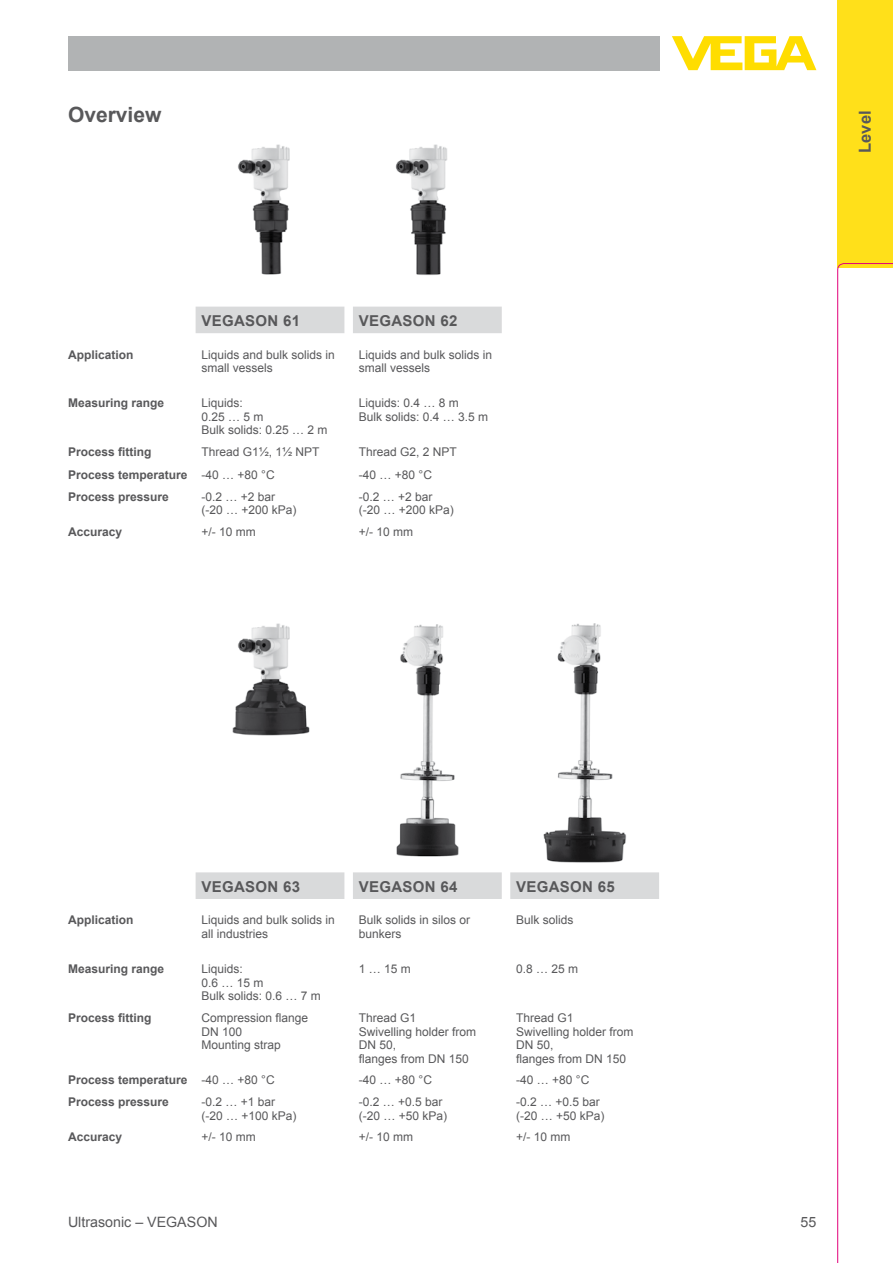
<style>
.page{position:relative;width:893px;height:1263px;background:#fff}
.page>*{position:absolute;margin:0;border:0;box-sizing:border-box;transform-origin:0 0}
.t1{font:700 21px "Arial";color:#58585a}
.t2{font:700 16.5px "Arial";color:#58585a}
.t3{font:700 15px "Arial";letter-spacing:.02em;color:#58585a}
.t4{font:14.25px "Arial";color:#58585a}
.t5{font:12px/13.5px "Arial";color:#58585a}
.t6{font:700 12px "Arial";color:#58585a}
.s1{font-weight:400}
</style>
<div class="page">
<div style="left:68px;top:36px;width:591px;height:34px;background:#b1b3b4"></div>
<svg style="left:672px;top:36px;width:144px;height:34px"></svg>
<img style="left:232px;top:623px;width:78px;height:113px">
<img style="left:395px;top:144px;width:52px;height:131px">
<img style="left:238px;top:144px;width:52px;height:131px">
<img style="left:396px;top:624px;width:63px;height:233px">
<img style="left:543px;top:623px;width:84px;height:240px">
<div style="left:838px;top:0;width:55px;height:268px;background:#ffe01a"></div>
<svg style="left:837px;top:263px;width:56px;height:1000px"></svg>
<svg style="left:196px;top:872px;width:463px;height:27px;background:#dadbdc"></svg>
<div style="left:196px;top:307px;width:306px;height:26px;background:#d9dadb"></div>
<h1 class="t1" style="left:68px;top:100px;width:95px">Overview</h1>
<p class="t3" style="left:202px;top:310px;width:100px">VEGASON 61</p>
<p class="t3" style="left:359px;top:310px;width:100px">VEGASON 62</p>
<p class="t6" style="left:68px;top:346px;width:67px">Application</p>
<p class="t5" style="left:202px;top:348px;width:135px">Liquids and bulk solids in small vessels</p>
<p class="t5" style="left:359px;top:348px;width:135px">Liquids and bulk solids in small vessels</p>
<p class="t6" style="left:68px;top:395px;width:98px">Measuring range</p>
<p class="t5" style="left:202px;top:397px;width:128px">Liquids:<br>0.25 … 5 m<br>Bulk solids: 0.25 … 2 m</p>
<p class="t5" style="left:359px;top:397px;width:131px">Liquids: 0.4 … 8 m<br>Bulk solids: 0.4 … 3.5 m</p>
<p class="t6" style="left:68px;top:444px;width:85px">Process fitting</p>
<p class="t5" style="left:202px;top:445px;width:120px">Thread G1½, 1½ NPT</p>
<p class="t5" style="left:359px;top:445px;width:100px">Thread G2, 2 NPT</p>
<p class="t6" style="left:68px;top:466px;width:208px">Process temperature <span class="s1">-40 … +80 °C</span></p>
<p class="t5" style="left:359px;top:468px;width:75px">-40 … +80 °C</p>
<p class="t6" style="left:68px;top:489px;width:102px">Process pressure</p>
<p class="t5" style="left:202px;top:490px;width:97px">-0.2 … +2 bar (-20 … +200 kPa)</p>
<p class="t5" style="left:359px;top:490px;width:97px">-0.2 … +2 bar (-20 … +200 kPa)</p>
<p class="t6" style="left:68px;top:524px;width:56px">Accuracy</p>
<p class="t5" style="left:202px;top:525px;width:56px">+/- 10 mm</p>
<p class="t5" style="left:359px;top:525px;width:56px">+/- 10 mm</p>
<p class="t3" style="left:202px;top:876px;width:100px">VEGASON 63</p>
<p class="t3" style="left:359px;top:876px;width:100px">VEGASON 64</p>
<p class="t3" style="left:516px;top:876px;width:100px">VEGASON 65</p>
<p class="t6" style="left:68px;top:912px;width:67px">Application</p>
<p class="t5" style="left:202px;top:913px;width:135px">Liquids and bulk solids in all industries</p>
<p class="t5" style="left:359px;top:913px;width:113px">Bulk solids in silos or bunkers</p>
<p class="t5" style="left:516px;top:913px;width:59px">Bulk solids</p>
<p class="t6" style="left:68px;top:961px;width:98px">Measuring range</p>
<p class="t5" style="left:202px;top:962px;width:121px">Liquids:<br>0.6 … 15 m<br>Bulk solids: 0.6 … 7 m</p>
<p class="t5" style="left:359px;top:962px;width:54px">1 … 15 m</p>
<p class="t5" style="left:516px;top:962px;width:64px">0.8 … 25 m</p>
<p class="t6" style="left:68px;top:1010px;width:85px">Process fitting</p>
<p class="t5" style="left:202px;top:1011px;width:108px">Compression flange<br>DN 100<br>Mounting strap</p>
<p class="t5" style="left:359px;top:1011px;width:119px">Thread G1<br>Swivelling holder from<br>DN 50,<br>flanges from DN 150</p>
<p class="t5" style="left:516px;top:1011px;width:119px">Thread G1<br>Swivelling holder from<br>DN 50,<br>flanges from DN 150</p>
<p class="t6" style="left:68px;top:1071px;width:208px">Process temperature <span class="s1">-40 … +80 °C</span></p>
<p class="t5" style="left:359px;top:1073px;width:75px">-40 … +80 °C</p>
<p class="t5" style="left:516px;top:1073px;width:75px">-40 … +80 °C</p>
<p class="t6" style="left:68px;top:1094px;width:102px">Process pressure</p>
<p class="t5" style="left:202px;top:1095px;width:97px">-0.2 … +1 bar (-20 … +100 kPa)</p>
<p class="t5" style="left:359px;top:1095px;width:90px">-0.2 … +0.5 bar (-20 … +50 kPa)</p>
<p class="t5" style="left:516px;top:1095px;width:90px">-0.2 … +0.5 bar (-20 … +50 kPa)</p>
<p class="t6" style="left:68px;top:1129px;width:56px">Accuracy</p>
<p class="t5" style="left:202px;top:1130px;width:56px">+/- 10 mm</p>
<p class="t5" style="left:359px;top:1130px;width:56px">+/- 10 mm</p>
<p class="t5" style="left:516px;top:1130px;width:56px">+/- 10 mm</p>
<p class="t4" style="left:68px;top:1212px;width:151px">Ultrasonic – VEGASON</p>
<h2 class="t2" style="left:854px;top:153px;width:44px;rotate:-90deg">Level</h2>
<p class="t4" style="left:801px;top:1212px;width:17px">55</p>
</div>
